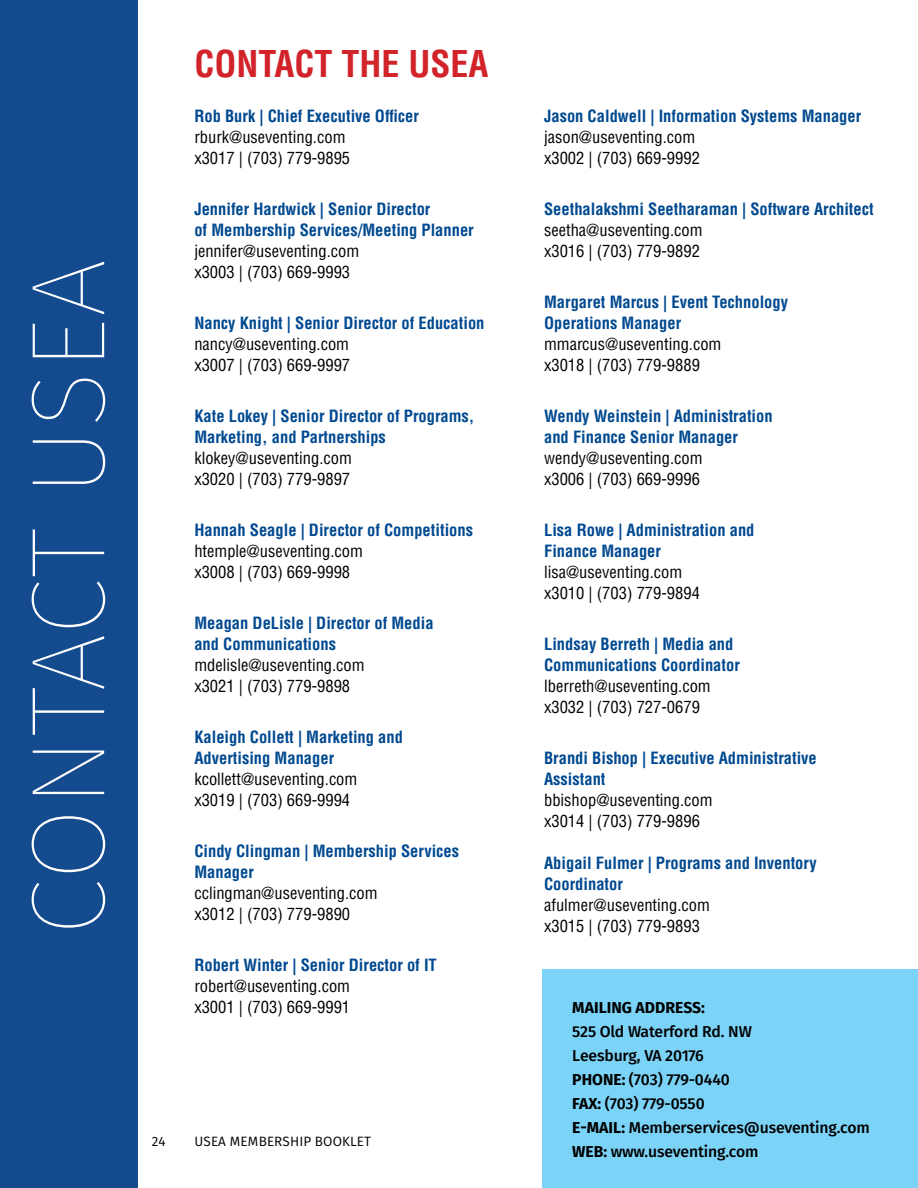
<style>
.page{position:relative;width:918px;height:1188px;background:#fff}
.page>*{position:absolute;margin:0;border:0;box-sizing:border-box;transform-origin:0 0}
.t1{font:100 105px "Fira Sans";letter-spacing:.01em;color:#fff}
.t2{font:700 condensed 36px "Helvetica LT Std";color:#d2232a}
.t3{font:700 condensed 16.5px/21px "Helvetica LT Std";color:#004990}
.t4{font:condensed 16.5px/21px "Helvetica LT Std";color:#000}
.t5{font:500 15.75px/24px "Fira Sans";letter-spacing:-.01em;color:#000}
.t6{font:700 15.75px "Fira Sans";color:#000}
.t7{font:13.5px "Fira Sans";letter-spacing:.01em;color:#000}
.s1{font-weight:700}
</style>
<div class="page">
<div style="left:0;top:0;width:137px;height:1188px;background:#144b8e"></div>
<div style="left:542px;top:970px;width:376px;height:218px;background:#7bd3f7"></div>
<h1 class="t1" style="left:-6px;top:936px;width:679px;rotate:-90deg">CONTACT USEA</h1>
<h2 class="t2" style="left:194px;top:41px;width:296px">CONTACT THE USEA</h2>
<p class="t3" style="left:194px;top:105px;width:226px">Rob Burk | Chief Executive Officer</p>
<p class="t4" style="left:194px;top:126px;width:157px">rburk@useventing.com x3017 | (703) 779-9895</p>
<p class="t3" style="left:194px;top:198px;width:281px">Jennifer Hardwick | Senior Director<br>of Membership Services/Meeting Planner</p>
<p class="t4" style="left:194px;top:240px;width:166px">jennifer@useventing.com x3003 | (703) 669-9993</p>
<p class="t3" style="left:194px;top:312px;width:292px">Nancy Knight | Senior Director of Education</p>
<p class="t4" style="left:194px;top:333px;width:157px">nancy@useventing.com x3007 | (703) 669-9997</p>
<p class="t3" style="left:194px;top:405px;width:282px">Kate Lokey | Senior Director of Programs,<br>Marketing, and Partnerships</p>
<p class="t4" style="left:194px;top:447px;width:159px">klokey@useventing.com x3020 | (703) 779-9897</p>
<p class="t3" style="left:194px;top:519px;width:280px">Hannah Seagle | Director of Competitions</p>
<p class="t4" style="left:194px;top:540px;width:170px">htemple@useventing.com x3008 | (703) 669-9998</p>
<p class="t3" style="left:194px;top:612px;width:241px">Meagan DeLisle | Director of Media and Communications</p>
<p class="t4" style="left:194px;top:654px;width:172px">mdelisle@useventing.com x3021 | (703) 779-9898</p>
<p class="t3" style="left:194px;top:726px;width:210px">Kaleigh Collett | Marketing and<br>Advertising Manager</p>
<p class="t4" style="left:194px;top:768px;width:165px">kcollett@useventing.com x3019 | (703) 669-9994</p>
<p class="t3" style="left:194px;top:840px;width:266px">Cindy Clingman | Membership Services<br>Manager</p>
<p class="t4" style="left:194px;top:883px;width:185px">cclingman@useventing.com x3012 | (703) 779-9890</p>
<p class="t3" style="left:194px;top:954px;width:244px">Robert Winter | Senior Director of IT</p>
<p class="t4" style="left:194px;top:976px;width:157px">robert@useventing.com x3001 | (703) 669-9991</p>
<p class="t7" style="left:152px;top:1131px;width:15px">24</p>
<p class="t7" style="left:194px;top:1131px;width:178px">USEA MEMBERSHIP BOOKLET</p>
<p class="t3" style="left:544px;top:106px;width:319px">Jason Caldwell | Information Systems Manager</p>
<p class="t4" style="left:544px;top:127px;width:157px">jason@useventing.com x3002 | (703) 669-9992</p>
<p class="t3" style="left:544px;top:199px;width:331px">Seethalakshmi Seetharaman | Software Architect</p>
<p class="t4" style="left:544px;top:220px;width:160px">seetha@useventing.com x3016 | (703) 779-9892</p>
<p class="t3" style="left:544px;top:292px;width:245px">Margaret Marcus | Event Technology<br>Operations Manager</p>
<p class="t4" style="left:544px;top:334px;width:179px">mmarcus@useventing.com x3018 | (703) 779-9889</p>
<p class="t3" style="left:544px;top:406px;width:230px">Wendy Weinstein | Administration and Finance Senior Manager</p>
<p class="t4" style="left:544px;top:448px;width:160px">wendy@useventing.com x3006 | (703) 669-9996</p>
<p class="t3" style="left:544px;top:520px;width:212px">Lisa Rowe | Administration and<br>Finance Manager</p>
<p class="t4" style="left:544px;top:562px;width:157px">lisa@useventing.com x3010 | (703) 779-9894</p>
<p class="t3" style="left:544px;top:634px;width:197px">Lindsay Berreth | Media and<br>Communications Coordinator</p>
<p class="t4" style="left:544px;top:676px;width:168px">lberreth@useventing.com x3032 | (703) 727-0679</p>
<p class="t3" style="left:544px;top:748px;width:274px">Brandi Bishop | Executive Administrative<br>Assistant</p>
<p class="t4" style="left:544px;top:790px;width:170px">bbishop@useventing.com x3014 | (703) 779-9896</p>
<p class="t3" style="left:544px;top:853px;width:274px">Abigail Fulmer | Programs and Inventory<br>Coordinator</p>
<p class="t4" style="left:544px;top:895px;width:167px">afulmer@useventing.com x3015 | (703) 779-9893</p>
<p class="t6" style="left:572px;top:994px;width:134px">MAILING ADDRESS:</p>
<p class="t5" style="left:572px;top:1018px;width:299px">525 Old Waterford Rd. NW<br>Leesburg, VA 20176<br><span class="s1">PHONE:</span> (703) 779-0440<br><span class="s1">FAX:</span> (703) 779-0550<br><span class="s1">E-MAIL:</span> Memberservices@useventing.com<br><span class="s1">WEB:</span> www.useventing.com</p>
</div>
